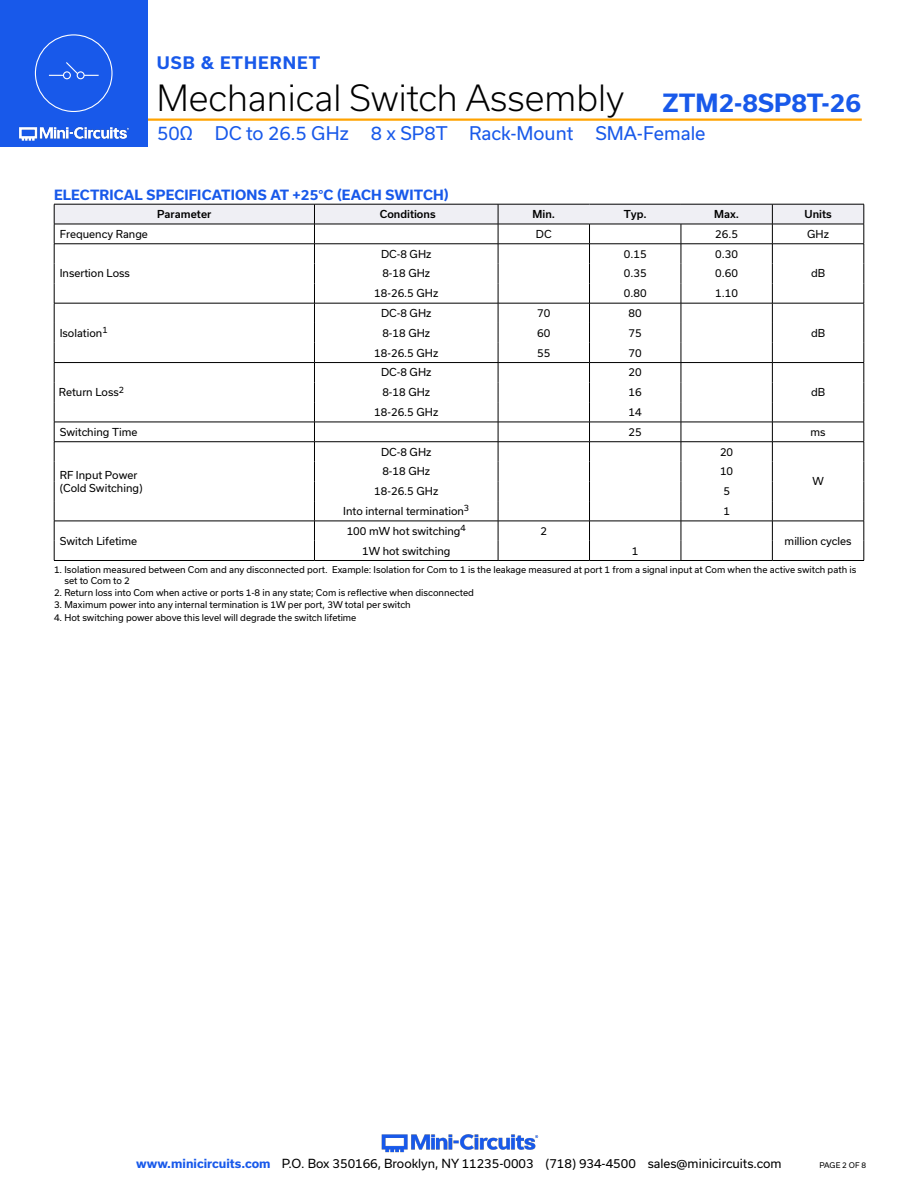
<style>
.page{position:relative;width:918px;height:1188px;background:#fff}
.page>*{position:absolute;margin:0;border:0;box-sizing:border-box;transform-origin:0 0}
.t1{font:300 34.5px "Usual";color:#000}
.t2{font:700 24px "Usual";color:#1859ea}
.t3{font:18px "Usual";color:#1859ea}
.t4{font:700 16.5px "Usual";letter-spacing:.065em;color:#1859ea}
.Blue_Headers{font:700 13.5px "Usual";letter-spacing:.015em;color:#1859ea}
.t5{font:12px "Usual";color:#000}
.Table_Body_Center{font:10.5px "Usual";color:#000}
.Table_Body_Left_Just{font:10.5px "Usual";color:#000}
.Table_Header_Center{font:500 10.5px "Usual";color:#000}
.Notes{font:9px/10.8px "Usual";color:#000}
.t6{font:7.5px "Usual";color:#000}
.s1{font-weight:700;color:#1859ea}
</style>
<div class="page">
<hr style="left:129px;top:118px;width:733px;height:3px;background:#ffa300">
<div style="left:0;top:0;width:147px;height:147px;background:#1859ea"></div>
<img style="left:19px;top:126px;width:110px;height:15px">
<img style="left:381px;top:1134px;width:158px;height:19px">
<div style="left:35px;top:34px;width:78px;height:78px;border:1px solid #fff;border-radius:50%"></div>
<div style="left:63px;top:71px;width:8px;height:8px;border:1px solid #fff;border-radius:50%"></div>
<div style="left:77px;top:71px;width:8px;height:8px;border:1px solid #fff;border-radius:50%"></div>
<svg style="left:49px;top:62px;width:50px;height:14px"></svg>
<svg style="left:54px;top:204px;width:811px;height:356px"></svg>
<hr style="left:54px;top:560px;width:260px;height:1px;background:#000">
<hr style="left:314px;top:560px;width:184px;height:1px;background:#000">
<hr style="left:498px;top:560px;width:92px;height:1px;background:#000">
<hr style="left:590px;top:560px;width:91px;height:1px;background:#000">
<hr style="left:681px;top:560px;width:91px;height:1px;background:#000">
<hr style="left:772px;top:560px;width:92px;height:1px;background:#000">
<hr style="left:54px;top:422px;width:260px;height:1px;background:#000">
<hr style="left:314px;top:422px;width:184px;height:1px;background:#000">
<hr style="left:498px;top:422px;width:92px;height:1px;background:#000">
<hr style="left:590px;top:422px;width:91px;height:1px;background:#000">
<hr style="left:681px;top:422px;width:91px;height:1px;background:#000">
<hr style="left:54px;top:441px;width:260px;height:1px;background:#000">
<hr style="left:314px;top:441px;width:184px;height:1px;background:#000">
<hr style="left:498px;top:441px;width:92px;height:1px;background:#000">
<hr style="left:590px;top:441px;width:91px;height:1px;background:#000">
<hr style="left:681px;top:441px;width:91px;height:1px;background:#000">
<h3 class="t4" style="left:157px;top:54px;width:165px">USB &amp; ETHERNET</h3>
<h1 class="t1" style="left:157px;top:78px;width:469px">Mechanical Switch Assembly</h1>
<h2 class="t2" style="left:663px;top:89px;width:200px">ZTM2-8SP8T-26</h2>
<h3 class="t3" style="left:157px;top:123px;width:550px">50Ω DC to 26.5 GHz 8 x SP8T Rack-Mount SMA-Female</h3>
<p class="Blue_Headers" style="left:54px;top:188px;width:396px">ELECTRICAL SPECIFICATIONS AT +25°C (EACH SWITCH)</p>
<p class="Table_Header_Center" style="left:157px;top:208px;width:56px">Parameter</p>
<p class="Table_Header_Center" style="left:380px;top:208px;width:57px">Conditions</p>
<p class="Table_Header_Center" style="left:533px;top:208px;width:24px">Min.</p>
<p class="Table_Header_Center" style="left:624px;top:208px;width:25px">Typ.</p>
<p class="Table_Header_Center" style="left:714px;top:208px;width:26px">Max.</p>
<p class="Table_Header_Center" style="left:805px;top:208px;width:29px">Units</p>
<p class="Table_Body_Left_Just" style="left:60px;top:228px;width:90px">Frequency Range</p>
<p class="Table_Body_Center" style="left:536px;top:228px;width:17px">DC</p>
<p class="Table_Body_Center" style="left:715px;top:228px;width:24px">26.5</p>
<p class="Table_Body_Center" style="left:807px;top:228px;width:23px">GHz</p>
<p class="Table_Body_Left_Just" style="left:60px;top:267px;width:72px">Insertion Loss</p>
<p class="Table_Body_Center" style="left:381px;top:248px;width:52px">DC-8 GHz</p>
<p class="Table_Body_Center" style="left:624px;top:248px;width:24px">0.15</p>
<p class="Table_Body_Center" style="left:715px;top:248px;width:24px">0.30</p>
<p class="Table_Body_Center" style="left:382px;top:267px;width:49px">8-18 GHz</p>
<p class="Table_Body_Center" style="left:624px;top:267px;width:24px">0.35</p>
<p class="Table_Body_Center" style="left:715px;top:267px;width:24px">0.60</p>
<p class="Table_Body_Center" style="left:811px;top:267px;width:16px">dB</p>
<p class="Table_Body_Center" style="left:374px;top:287px;width:65px">18-26.5 GHz</p>
<p class="Table_Body_Center" style="left:624px;top:287px;width:24px">0.80</p>
<p class="Table_Body_Center" style="left:715px;top:287px;width:24px">1.10</p>
<p class="Table_Body_Left_Just" style="left:60px;top:327px;width:49px">Isolation<sup>1</sup></p>
<p class="Table_Body_Left_Just" style="left:59px;top:386px;width:67px">Return Loss<sup>2</sup></p>
<p class="Table_Body_Center" style="left:381px;top:307px;width:52px">DC-8 GHz</p>
<p class="Table_Body_Center" style="left:537px;top:307px;width:15px">70</p>
<p class="Table_Body_Center" style="left:629px;top:307px;width:15px">80</p>
<p class="Table_Body_Center" style="left:382px;top:327px;width:49px">8-18 GHz</p>
<p class="Table_Body_Center" style="left:537px;top:327px;width:15px">60</p>
<p class="Table_Body_Center" style="left:629px;top:327px;width:15px">75</p>
<p class="Table_Body_Center" style="left:811px;top:327px;width:16px">dB</p>
<p class="Table_Body_Center" style="left:374px;top:347px;width:65px">18-26.5 GHz</p>
<p class="Table_Body_Center" style="left:537px;top:347px;width:15px">55</p>
<p class="Table_Body_Center" style="left:629px;top:347px;width:15px">70</p>
<p class="Table_Body_Center" style="left:381px;top:366px;width:52px">DC-8 GHz</p>
<p class="Table_Body_Center" style="left:629px;top:366px;width:15px">20</p>
<p class="Table_Body_Center" style="left:382px;top:386px;width:49px">8-18 GHz</p>
<p class="Table_Body_Center" style="left:629px;top:386px;width:15px">16</p>
<p class="Table_Body_Center" style="left:811px;top:386px;width:16px">dB</p>
<p class="Table_Body_Center" style="left:374px;top:406px;width:65px">18-26.5 GHz</p>
<p class="Table_Body_Center" style="left:629px;top:406px;width:15px">14</p>
<p class="Table_Body_Left_Just" style="left:60px;top:426px;width:79px">Switching Time</p>
<p class="Table_Body_Center" style="left:629px;top:426px;width:15px">25</p>
<p class="Table_Body_Center" style="left:811px;top:426px;width:17px">ms</p>
<p class="Table_Body_Left_Just" style="left:60px;top:469px;width:79px">RF Input Power</p>
<p class="Table_Body_Left_Just" style="left:60px;top:482px;width:84px">(Cold Switching)</p>
<p class="Table_Body_Center" style="left:381px;top:446px;width:52px">DC-8 GHz</p>
<p class="Table_Body_Center" style="left:720px;top:446px;width:15px">20</p>
<p class="Table_Body_Center" style="left:382px;top:465px;width:49px">8-18 GHz</p>
<p class="Table_Body_Center" style="left:720px;top:465px;width:15px">10</p>
<p class="Table_Body_Center" style="left:374px;top:485px;width:65px">18-26.5 GHz</p>
<p class="Table_Body_Center" style="left:723px;top:485px;width:8px">5</p>
<p class="Table_Body_Center" style="left:343px;top:505px;width:127px">Into internal termination<sup>3</sup></p>
<p class="Table_Body_Center" style="left:723px;top:505px;width:8px">1</p>
<p class="Table_Body_Center" style="left:812px;top:475px;width:13px">W</p>
<p class="Table_Body_Center" style="left:347px;top:525px;width:121px">100 mW hot switching<sup>4</sup></p>
<p class="Table_Body_Center" style="left:541px;top:525px;width:8px">2</p>
<p class="Table_Body_Left_Just" style="left:60px;top:535px;width:79px">Switch Lifetime</p>
<p class="Table_Body_Center" style="left:785px;top:535px;width:68px">million cycles</p>
<p class="Table_Body_Center" style="left:362px;top:545px;width:90px">1W hot switching</p>
<p class="Table_Body_Center" style="left:632px;top:545px;width:8px">1</p>
<p class="Notes" style="left:64px;top:564px;width:793px;text-indent:-10px">1. Isolation measured between Com and any disconnected port. Example: Isolation for Com to 1 is the leakage measured at port 1 from a signal input at Com when the active switch path is set to Com to 2</p>
<p class="Notes" style="left:54px;top:587px;width:421px">2. Return loss into Com when active or ports 1-8 in any state; Com is reflective when disconnected</p>
<p class="Notes" style="left:54px;top:599px;width:358px">3. Maximum power into any internal termination is 1W per port, 3W total per switch</p>
<p class="Notes" style="left:54px;top:612px;width:304px">4. Hot switching power above this level will degrade the switch lifetime</p>
<h3 class="t5" style="left:136px;top:1157px;width:647px"><span class="s1">www.minicircuits.com</span> P.O. Box 350166, Brooklyn, NY 11235-0003 (718) 934-4500 sales@minicircuits.com</h3>
<p class="t6" style="left:819px;top:1161px;width:48px">PAGE 2 OF 8</p>
</div>
